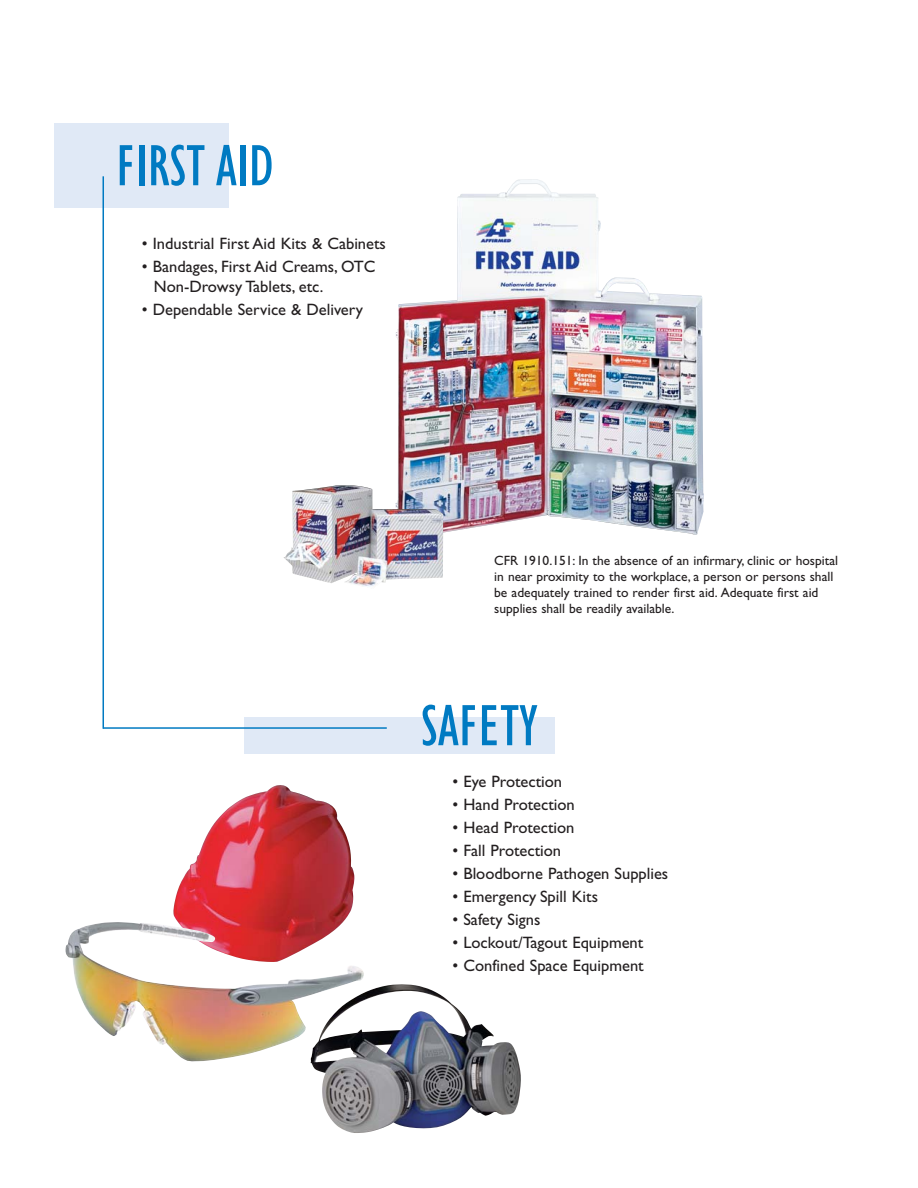
<style>
.page{position:relative;width:918px;height:1188px;background:#fff}
.page>*{position:absolute;margin:0;border:0;box-sizing:border-box;transform-origin:0 0}
.t1{font:condensed 60px "Gill Sans";color:#007ac2}
.t2{font:16.5px/19.8px "Gill Sans";color:#231f20}
.t3{font:13.5px/16.2px "Gill Sans";color:#231f20}
</style>
<div class="page">
<div style="left:54px;top:123px;width:174px;height:84px;background:#e0e9f6"></div>
<div style="left:244px;top:717px;width:311px;height:37px;background:#e0e9f6"></div>
<img style="left:396px;top:179px;width:308px;height:356px">
<img style="left:173px;top:785px;width:181px;height:136px">
<img style="left:65px;top:921px;width:299px;height:141px">
<img style="left:311px;top:984px;width:210px;height:149px">
<hr style="left:103px;top:727px;width:284px;height:2px;background:#007ac2">
<hr style="left:103px;top:176px;width:1px;height:553px;background:#007ac2">
<img style="left:284px;top:485px;width:159px;height:102px">
<h1 class="t1" style="left:116px;top:144px;width:159px">FIRST AID</h1>
<p class="t2" style="left:142px;top:235px;width:246px">• Industrial First Aid Kits &amp; Cabinets</p>
<p class="t2" style="left:154px;top:258px;width:223px;text-indent:-12px">• Bandages, First Aid Creams, OTC<br>Non-Drowsy Tablets, etc.</p>
<p class="t2" style="left:142px;top:301px;width:223px">• Dependable Service &amp; Delivery</p>
<p class="t3" style="left:494px;top:553px;width:345px">CFR 1910.151: In the absence of an infirmary, clinic or hospital in near proximity to the workplace, a person or persons shall be adequately trained to render first aid. Adequate first aid supplies shall be readily available.</p>
<h1 class="t1" style="left:421px;top:704px;width:118px">SAFETY</h1>
<p class="t2" style="left:453px;top:773px;width:111px">• Eye Protection</p>
<p class="t2" style="left:453px;top:796px;width:124px">• Hand Protection</p>
<p class="t2" style="left:453px;top:819px;width:124px">• Head Protection</p>
<p class="t2" style="left:453px;top:842px;width:110px">• Fall Protection</p>
<p class="t2" style="left:453px;top:865px;width:217px">• Bloodborne Pathogen Supplies</p>
<p class="t2" style="left:453px;top:888px;width:147px">• Emergency Spill Kits</p>
<p class="t2" style="left:453px;top:911px;width:89px">• Safety Signs</p>
<p class="t2" style="left:453px;top:934px;width:192px">• Lockout/Tagout Equipment</p>
<p class="t2" style="left:453px;top:957px;width:193px">• Confined Space Equipment</p>
</div>
